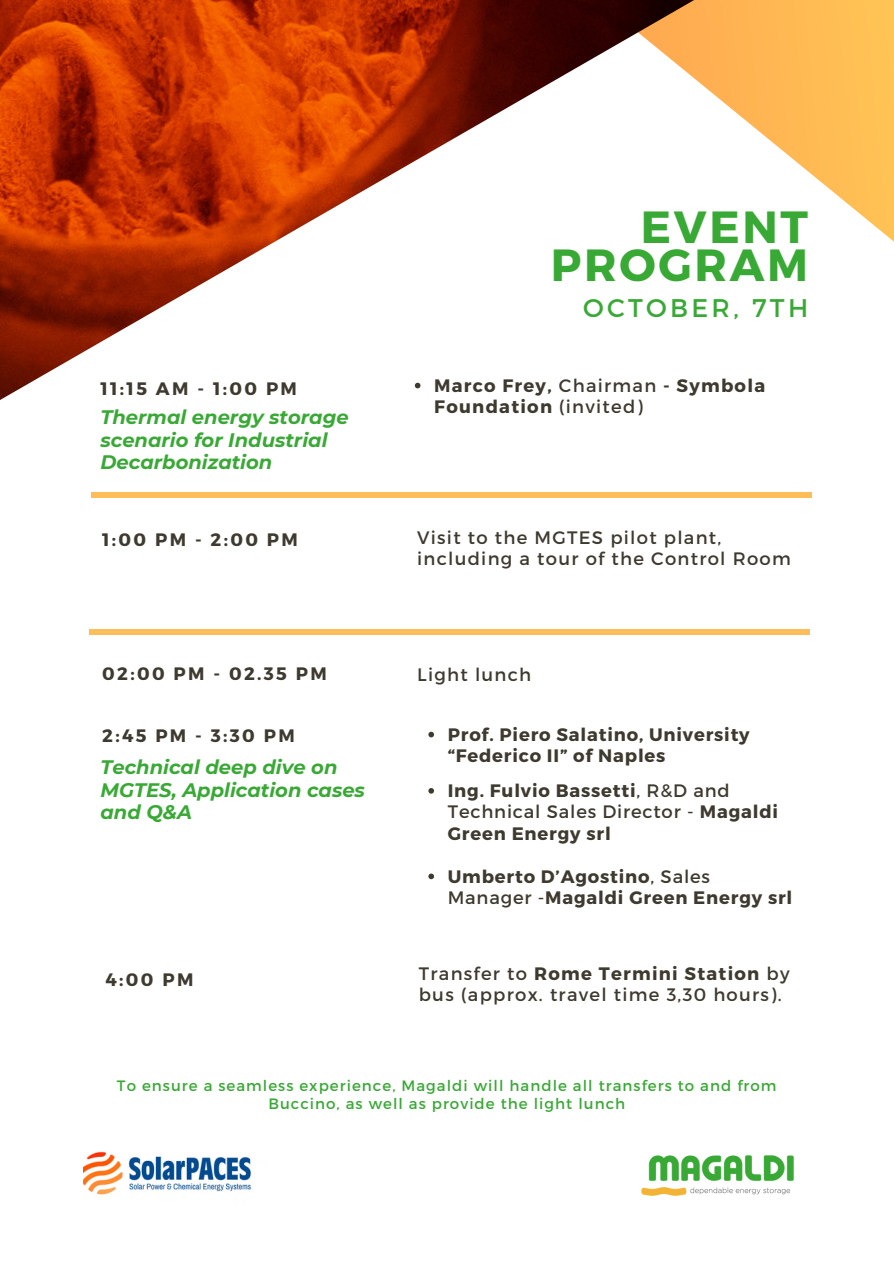
<style>
.page{position:relative;width:894px;height:1264px;background:#fff}
.page>*{position:absolute;margin:0;border:0;box-sizing:border-box;transform-origin:0 0}
.t1{font:700 45px/38.2px "Montserrat";letter-spacing:.06em;color:#39a935;text-align:right}
.t2{font:25.5px "Montserrat";letter-spacing:.13em;color:#39a935}
.t3{font:italic 700 19.5px/22.5px "Montserrat";color:#39a935}
.t4{font:700 18px/21.3px "Montserrat";letter-spacing:.045em;color:#3e3a2f}
.t5{font:18px/21.3px "Montserrat";letter-spacing:.07em;color:#3e3a2f}
.t6{font:700 18px/21.3px "Montserrat";letter-spacing:.07em;color:#3e3a2f}
.t7{font:700 18px "Montserrat";letter-spacing:.13em;color:#3e3a2f}
.t8{font:15px/18px "Montserrat";letter-spacing:.07em;color:#39a935;text-align:center}
.s1{font-weight:400}
.s2{font-weight:700}
</style>
<div class="page">
<div style="left:89px;top:629px;width:720px;height:5px;background:#ffbd59"></div>
<svg style="left:428px;top:731px;width:6px;height:6px"></svg>
<svg style="left:428px;top:788px;width:6px;height:5px"></svg>
<svg style="left:428px;top:873px;width:6px;height:6px"></svg>
<img style="left:0;top:0;width:892px;height:400px">
<img style="left:84px;top:1151px;width:167px;height:44px">
<img style="left:641px;top:1155px;width:153px;height:41px">
<hr style="left:91px;top:493px;width:720px;height:4px;background:#ffbd59">
<svg style="left:415px;top:383px;width:5px;height:5px"></svg>
<p class="t1" style="left:550px;top:206px;width:259px">EVENT<br>PROGRAM</p>
<h5 class="t4" style="left:100px;top:377px;width:198px">11:15 AM - 1:00 PM</h5>
<p class="t3" style="left:100px;top:406px;width:249px">Thermal energy storage scenario for Industrial<br>Decarbonization</p>
<h5 class="t2" style="left:583px;top:291px;width:226px">OCTOBER, 7TH</h5>
<h3 class="t6" style="left:434px;top:374px;width:332px">Marco Frey, <span class="s1">Chairman</span> - Symbola<br>Foundation <span class="s1">(invited)</span></h3>
<h3 class="t4" style="left:102px;top:528px;width:197px">1:00 PM - 2:00 PM</h3>
<h4 class="t5" style="left:417px;top:526px;width:375px">Visit to the MGTES pilot plant, including a tour of the Control Room</h4>
<h2 class="t7" style="left:102px;top:661px;width:226px">02:00 PM - 02.35 PM</h2>
<h1 class="t5" style="left:417px;top:662px;width:116px">Light lunch</h1>
<h5 class="t4" style="left:102px;top:723px;width:194px">2:45 PM - 3:30 PM</h5>
<h3 class="t3" style="left:100px;top:756px;width:266px">Technical deep dive on<br>MGTES, Application cases and Q&amp;A</h3>
<p class="t4" style="left:447px;top:722px;width:303px">Prof. Piero Salatino, University “Federico II” of Naples</p>
<h4 class="t4" style="left:447px;top:779px;width:332px">Ing. Fulvio Bassetti<span class="s1">, R&amp;D and<br>Technical Sales Director -</span> Magaldi<br>Green Energy srl</h4>
<p class="t4" style="left:447px;top:864px;width:346px">Umberto D’Agostino<span class="s1">, Sales<br>Manager -</span>Magaldi Green Energy srl</p>
<h3 class="t4" style="left:105px;top:968px;width:89px">4:00 PM</h3>
<p class="t5" style="left:418px;top:962px;width:372px">Transfer to <span class="s2">Rome Termini Station</span> by bus (approx. travel time 3,30 hours).</p>
<p class="t8" style="left:117px;top:1076px;width:661px">To ensure a seamless experience, Magaldi will handle all transfers to and from<br>Buccino, as well as provide the light lunch</p>
</div>
